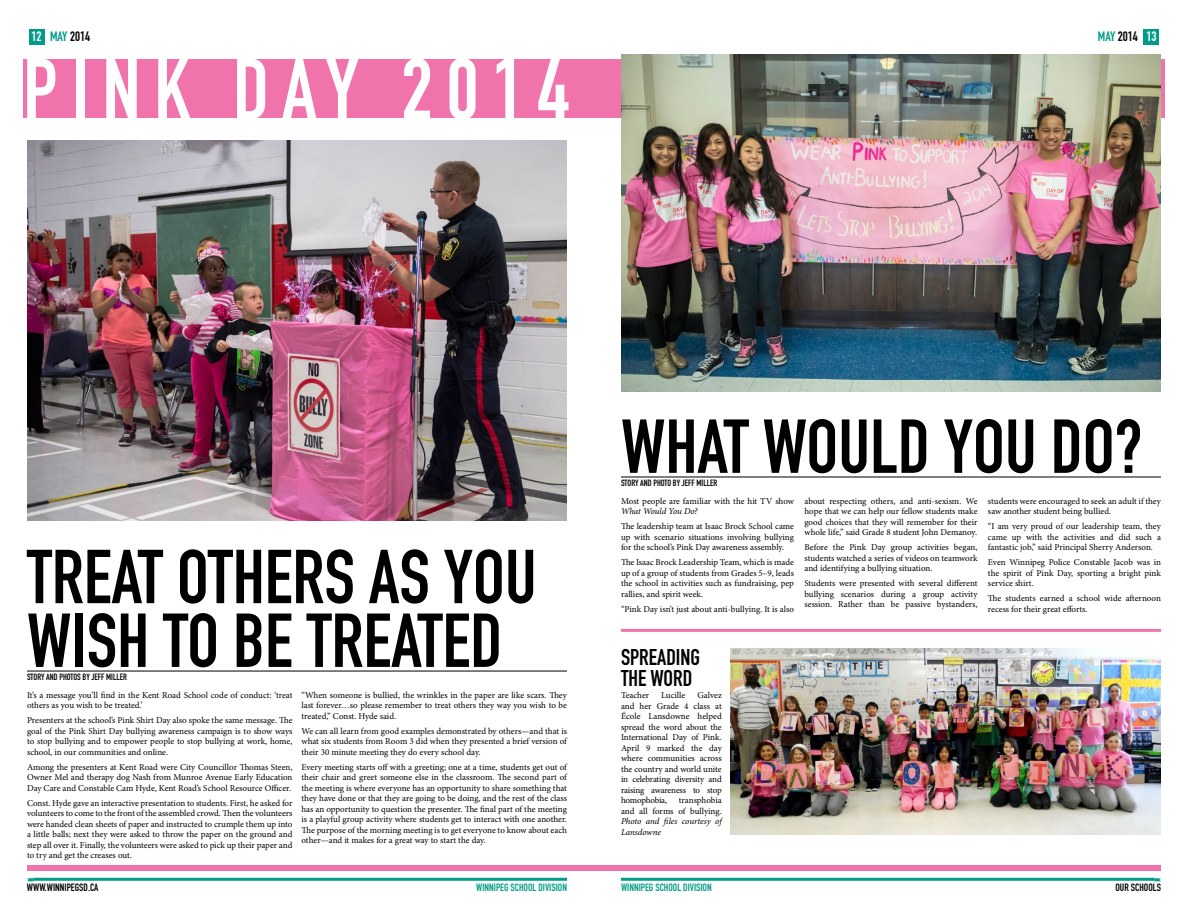
<style>
.page{position:relative;width:1188px;height:918px;background:#fff}
.page>*{position:absolute;margin:0;border:0;box-sizing:border-box;transform-origin:0 0}
.t1{font:85.43px "DIN Engschrift Std";letter-spacing:.16em;color:#fff}
.t2{font:75px/63.8px "DIN Engschrift Std";color:#000}
.t3{font:22.5px/21px "DIN Engschrift Std";color:#000}
.t4{font:13.5px "DIN Engschrift Std";color:#000}
.t5{font:13.5px "DIN Engschrift Std";color:#fff}
.t6{font:10.5px "DIN Engschrift Std";color:#009c88}
.t7{font:10.5px "DIN Engschrift Std";color:#000}
.t8{font:9px/10.5px "Minion Pro";letter-spacing:-.005em;color:#000;text-align:justify}
.t9{font:9px "DIN Engschrift Std";color:#000}
.t10{font:italic 9px/10.5px "Minion Pro";letter-spacing:-.01em;color:#000}
.s1{color:#009c88}
.s2{color:#fff}
</style>
<div class="page">
<svg style="left:1155px;top:878px;width:6px;height:3px"></svg>
<div style="left:23px;top:59px;width:1142px;height:59px;background:#f173ac"></div>
<hr style="left:621px;top:477px;width:540px;height:1px;background:#000">
<div style="left:27px;top:865px;width:1134px;height:6px;background:#f173ac"></div>
<img style="left:731px;top:649px;width:430px;height:186px">
<img style="left:621px;top:54px;width:540px;height:338px">
<hr style="left:621px;top:629px;width:540px;height:3px;background:#f173ac">
<img style="left:27px;top:140px;width:540px;height:380px">
<hr style="left:27px;top:671px;width:540px;height:1px;background:#000">
<div style="left:29px;top:29px;width:15px;height:15px;background:#009c88"></div>
<div style="left:1144px;top:29px;width:15px;height:15px;background:#009c88"></div>
<hr style="left:621px;top:878px;width:534px;height:3px;background:#009c88">
<svg style="left:27px;top:878px;width:6px;height:3px"></svg>
<hr style="left:33px;top:878px;width:534px;height:3px;background:#009c88">
<h3 class="t5" style="left:32px;top:29px;width:12px">12</h3>
<h3 class="t4" style="left:50px;top:29px;width:42px"><span class="s1">MAY</span> 2014</h3>
<h3 class="t4" style="left:1098px;top:29px;width:60px"><span class="s1">MAY</span> 2014 <span class="s2">13</span></h3>
<h1 class="t1" style="left:23px;top:39px;width:548px">PINK DAY 2014</h1>
<h2 class="t2" style="left:27px;top:546px;width:511px">TREAT OTHERS AS YOU<br>WISH TO BE TREATED</h2>
<p class="t9" style="left:27px;top:672px;width:101px">STORY AND PHOTOS BY JEFF MILLER</p>
<p class="t8" style="left:27px;top:690px;width:267px">It’s a message you’ll find in the Kent Road School code of conduct: ‘treat others as you wish to be treated.’</p>
<p class="t8" style="left:27px;top:715px;width:267px">Presenters at the school’s Pink Shirt Day also spoke the same message. The goal of the Pink Shirt Day bullying awareness campaign is to show ways to stop bullying and to empower people to stop bullying at work, home, school, in our communities and online.</p>
<p class="t8" style="left:27px;top:762px;width:267px">Among the presenters at Kent Road were City Councillor Thomas Steen, Owner Mel and therapy dog Nash from Munroe Avenue Early Education Day Care and Constable Cam Hyde, Kent Road’s School Resource Officer.</p>
<p class="t8" style="left:27px;top:798px;width:267px">Const. Hyde gave an interactive presentation to students. First, he asked for volunteers to come to the front of the assembled crowd. Then the volunteers were handed clean sheets of paper and instructed to crumple them up into a little balls; next they were asked to throw the paper on the ground and step all over it. Finally, the volunteers were asked to pick up their paper and to try and get the creases out.</p>
<p class="t8" style="left:302px;top:690px;width:267px">“When someone is bullied, the wrinkles in the paper are like scars. They last forever…so please remember to treat others they way you wish to be treated,” Const. Hyde said.</p>
<p class="t8" style="left:302px;top:726px;width:267px">We can all learn from good examples demonstrated by others—and that is what six students from Room 3 did when they presented a brief version of their 30 minute meeting they do every school day.</p>
<p class="t8" style="left:302px;top:762px;width:267px">Every meeting starts off with a greeting; one at a time, students get out of their chair and greet someone else in the classroom. The second part of the meeting is where everyone has an opportunity to share something that they have done or that they are going to be doing, and the rest of the class has an opportunity to question the presenter. The final part of the meeting is a playful group activity where students get to interact with one another.<br>The purpose of the morning meeting is to get everyone to know about each other—and it makes for a great way to start the day.</p>
<h2 class="t2" style="left:621px;top:415px;width:523px">WHAT WOULD YOU DO?</h2>
<p class="t9" style="left:621px;top:478px;width:98px">STORY AND PHOTO BY JEFF MILLER</p>
<p class="t8" style="left:621px;top:496px;width:175px">Most people are familiar with the hit TV show</p>
<p class="t10" style="left:621px;top:506px;width:78px">What Would You Do?</p>
<p class="t8" style="left:621px;top:521px;width:175px">The leadership team at Isaac Brock School came up with scenario situations involving bullying for the school’s Pink Day awareness assembly.</p>
<p class="t8" style="left:621px;top:557px;width:175px">The Isaac Brock Leadership Team, which is made up of a group of students from Grades 5–9, leads the school in activities such as fundraising, pep rallies, and spirit week.</p>
<p class="t8" style="left:621px;top:604px;width:175px">“Pink Day isn’t just about anti-bullying. It is also</p>
<p class="t8" style="left:804px;top:496px;width:175px">about respecting others, and anti-sexism. We hope that we can help our fellow students make good choices that they will remember for their whole life,” said Grade 8 student John Demanoy.</p>
<p class="t8" style="left:804px;top:542px;width:175px">Before the Pink Day group activities began, students watched a series of videos on teamwork and identifying a bullying situation.</p>
<p class="t8" style="left:804px;top:578px;width:175px">Students were presented with several different bullying scenarios during a group activity session. Rather than be passive bystanders,</p>
<p class="t8" style="left:988px;top:496px;width:175px">students were encouraged to seek an adult if they saw another student being bullied.</p>
<p class="t8" style="left:988px;top:521px;width:175px">“I am very proud of our leadership team, they came up with the activities and did such a fantastic job,” said Principal Sherry Anderson.</p>
<p class="t8" style="left:988px;top:557px;width:175px">Even Winnipeg Police Constable Jacob was in the spirit of Pink Day, sporting a bright pink service shirt.</p>
<p class="t8" style="left:988px;top:593px;width:175px">The students earned a school wide afternoon recess for their great efforts.</p>
<h3 class="t3" style="left:621px;top:646px;width:81px">SPREADING<br>THE WORD</h3>
<p class="t8" style="left:621px;top:690px;width:30px">Teacher</p>
<p class="t8" style="left:661px;top:690px;width:26px">Lucille</p>
<p class="t8" style="left:621px;top:690px;width:102px;text-indent:76px">Galvez and her Grade 4 class at École Lansdowne helped spread the word about the International Day of Pink.<br>April 9 marked the day where communities across the country and world unite in celebrating diversity and raising awareness to stop homophobia,</p>
<p class="t8" style="left:621px;top:795px;width:102px;text-align:right">transphobia<br>and all forms of bullying.</p>
<p class="t10" style="left:621px;top:816px;width:102px">Photo and files courtesy of<br>Lansdowne</p>
<p class="t7" style="left:27px;top:881px;width:25px">WWW.WINNIPEGSD</p>
<p class="t7" style="left:88px;top:881px;width:7px">.CA</p>
<p class="t6" style="left:476px;top:881px;width:92px">WINNIPEG SCHOOL DIVISION</p>
<p class="t6" style="left:621px;top:881px;width:92px">WINNIPEG SCHOOL DIVISION</p>
<p class="t7" style="left:1116px;top:881px;width:47px">OUR SCHOOLS</p>
</div>
